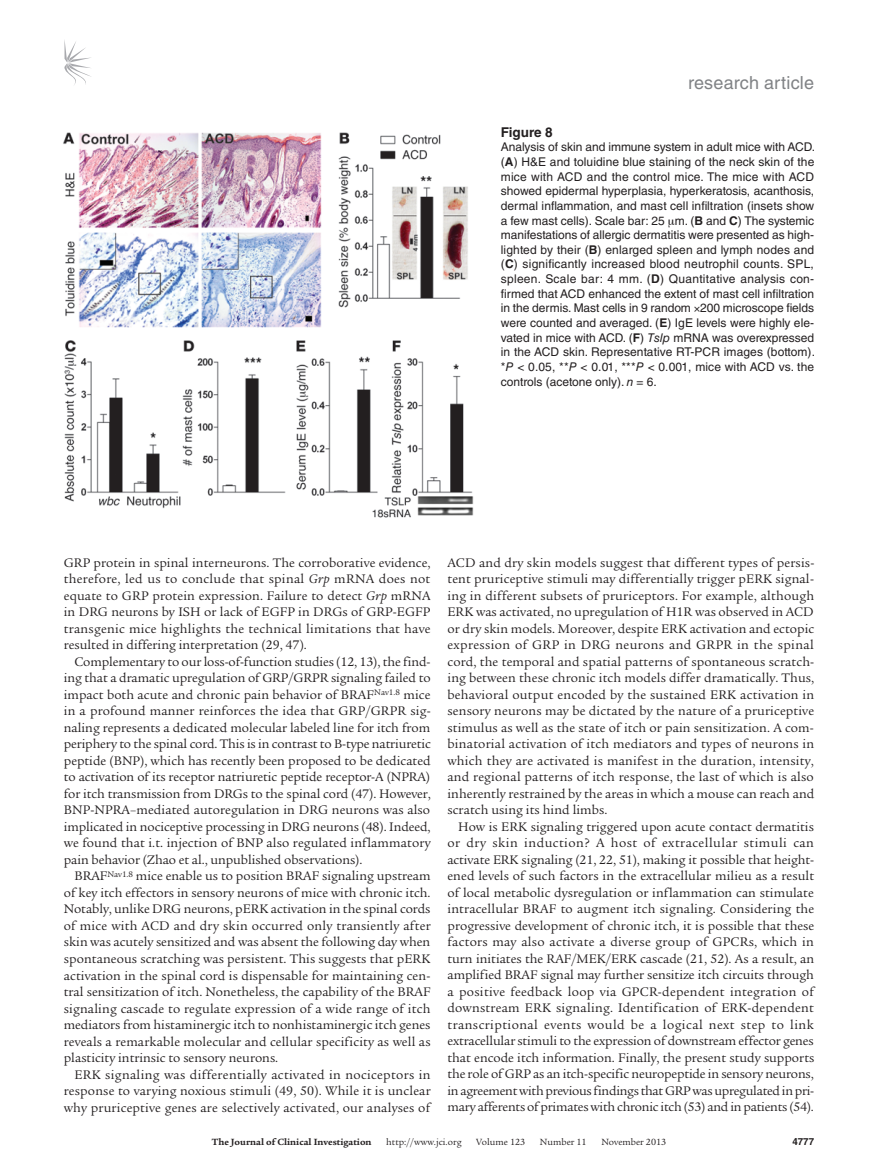
<style>
.page{position:relative;width:878px;height:1175px;background:#fff}
.page>*{position:absolute;margin:0;border:0;box-sizing:border-box;transform-origin:0 0}
.t1{font:18px "Helvetica LT Std";letter-spacing:.01em;color:#808285}
.t2{font:13.5px/16.5px "Legacy Serif Std";color:#231f20;text-align:justify}
.t3{font:700 13.5px "Helvetica LT Std";color:#231f20}
.t4{font:12px/14.7px "Helvetica LT Std";color:#231f20;text-align:justify}
.t5{font:9.75px "Legacy Serif Std";color:#231f20}
.t6{font:700 9.75px "Legacy Serif Std";color:#231f20}
.t7{font:700 9.75px "Helvetica LT Std";color:#231f20}
.s1{font-weight:700}
.s2{font-style:italic}
</style>
<div class="page">
<svg style="left:64px;top:40px;width:27px;height:45px"></svg>
<img style="left:63px;top:132px;width:411px;height:386px">
<h1 class="t1" style="left:688px;top:73px;width:127px">research article</h1>
<p class="t3" style="left:501px;top:124px;width:53px">Figure 8</p>
<p class="t4" style="left:501px;top:140px;width:316px">Analysis of skin and immune system in adult mice with ACD. (<span class="s1">A</span>) H&amp;E and toluidine blue staining of the neck skin of the mice with ACD and the control mice. The mice with ACD showed epidermal hyperplasia, hyperkeratosis, acanthosis, dermal inflammation, and mast cell infiltration (insets show a few mast cells). Scale bar: 25 m. (<span class="s1">B</span> and <span class="s1">C</span>) The systemic manifestations of allergic dermatitis were presented as high&shy;lighted by their (<span class="s1">B</span>) enlarged spleen and lymph nodes and (<span class="s1">C</span>) significantly increased blood neutrophil counts. SPL, spleen. Scale bar: 4 mm. (<span class="s1">D</span>) Quantitative analysis con&shy;firmed that ACD enhanced the extent of mast cell infiltration in the dermis. Mast cells in 9 random 200 microscope fields were counted and averaged. (<span class="s1">E</span>) IgE levels were highly ele&shy;vated in mice with ACD. (<span class="s1">F</span>) <span class="s2">Tslp</span> mRNA was overexpressed in the ACD skin. Representative RT-PCR images (bottom). *<span class="s2">P</span> &lt; 0.05, **<span class="s2">P</span> &lt; 0.01, ***<span class="s2">P</span> &lt; 0.001, mice with ACD vs. the controls (acetone only). <span class="s2">n</span> = 6.</p>
<p class="t2" style="left:64px;top:554px;width:368px">GRP protein in spinal interneurons. The corroborative evidence, therefore, led us to conclude that spinal <span class="s2">Grp</span> mRNA does not equate to GRP protein expression. Failure to detect <span class="s2">Grp</span> mRNA in DRG neurons by ISH or lack of EGFP in DRGs of GRP-EGFP transgenic mice highlights the technical limitations that have resulted in differing interpretation (29, 47).</p>
<p class="t2" style="left:64px;top:653px;width:368px;text-indent:11px">Complementary to our loss-of-function studies (12, 13), the find&shy;ing that a dramatic upregulation of GRP/GRPR signaling failed to impact both acute and chronic pain behavior of BRAF<sup>Nav1.8</sup> mice in a profound manner reinforces the idea that GRP/GRPR sig&shy;naling represents a dedicated molecular labeled line for itch from periphery to the spinal cord. This is in contrast to B-type natriuretic peptide (BNP), which has recently been proposed to be dedicated to activation of its receptor natriuretic peptide receptor-A (NPRA) for itch transmission from DRGs to the spinal cord (47). However, BNP-NPRA–mediated autoregulation in DRG neurons was also implicated in nociceptive processing in DRG neurons (48). Indeed, we found that i.t. injection of BNP also regulated inflammatory pain behavior (Zhao et al., unpublished observations).</p>
<p class="t2" style="left:64px;top:868px;width:368px;text-indent:11px">BRAF<sup>Nav1.8</sup> mice enable us to position BRAF signaling upstream of key itch effectors in sensory neurons of mice with chronic itch.<br>Notably, unlike DRG neurons, pERK activation in the spinal cords of mice with ACD and dry skin occurred only transiently after skin was acutely sensitized and was absent the following day when spontaneous scratching was persistent. This suggests that pERK activation in the spinal cord is dispensable for maintaining cen&shy;tral sensitization of itch. Nonetheless, the capability of the BRAF signaling cascade to regulate expression of a wide range of itch mediators from histaminergic itch to nonhistaminergic itch genes reveals a remarkable molecular and cellular specificity as well as plasticity intrinsic to sensory neurons.</p>
<p class="t2" style="left:64px;top:1066px;width:368px;text-indent:11px">ERK signaling was differentially activated in nociceptors in response to varying noxious stimuli (49, 50). While it is unclear why pruriceptive genes are selectively activated, our analyses of</p>
<p class="t2" style="left:447px;top:554px;width:368px">ACD and dry skin models suggest that different types of persis&shy;tent pruriceptive stimuli may differentially trigger pERK signal&shy;ing in different subsets of pruriceptors. For example, although ERK was activated, no upregulation of H1R was observed in ACD or dry skin models. Moreover, despite ERK activation and ectopic expression of GRP in DRG neurons and GRPR in the spinal cord, the temporal and spatial patterns of spontaneous scratch&shy;ing between these chronic itch models differ dramatically. Thus, behavioral output encoded by the sustained ERK activation in sensory neurons may be dictated by the nature of a pruriceptive stimulus as well as the state of itch or pain sensitization. A com&shy;binatorial activation of itch mediators and types of neurons in which they are activated is manifest in the duration, intensity, and regional patterns of itch response, the last of which is also inherently restrained by the areas in which a mouse can reach and scratch using its hind limbs.</p>
<p class="t2" style="left:447px;top:818px;width:368px;text-indent:11px">How is ERK signaling triggered upon acute contact dermatitis or dry skin induction? A host of extracellular stimuli can activate ERK signaling (21, 22, 51), making it possible that height&shy;ened levels of such factors in the extracellular milieu as a result of local metabolic dysregulation or inflammation can stimulate intracellular BRAF to augment itch signaling. Considering the progressive development of chronic itch, it is possible that these factors may also activate a diverse group of GPCRs, which in turn initiates the RAF/MEK/ERK cascade (21, 52). As a result, an amplified BRAF signal may further sensitize itch circuits through a positive feedback loop via GPCR-dependent integration of downstream ERK signaling. Identification of ERK-dependent transcriptional events would be a logical next step to link extracellular stimuli to the expression of downstream effector genes that encode itch information. Finally, the present study supports the role of GRP as an itch-specific neuropeptide in sensory neurons, in agreement with previous findings that GRP was upregulated in pri&shy;mary afferents of primates with chronic itch (53) and in patients (54).</p>
<p class="t6" style="left:212px;top:1135px;width:161px">The Journal of Clinical Investigation</p>
<p class="t5" style="left:386px;top:1136px;width:77px">http://www.jci.org</p>
<p class="t5" style="left:476px;top:1136px;width:50px">Volume 123</p>
<p class="t5" style="left:540px;top:1136px;width:48px">Number 11</p>
<p class="t5" style="left:601px;top:1136px;width:66px">November 2013</p>
<p class="t7" style="left:792px;top:1135px;width:23px">4777</p>
</div>
